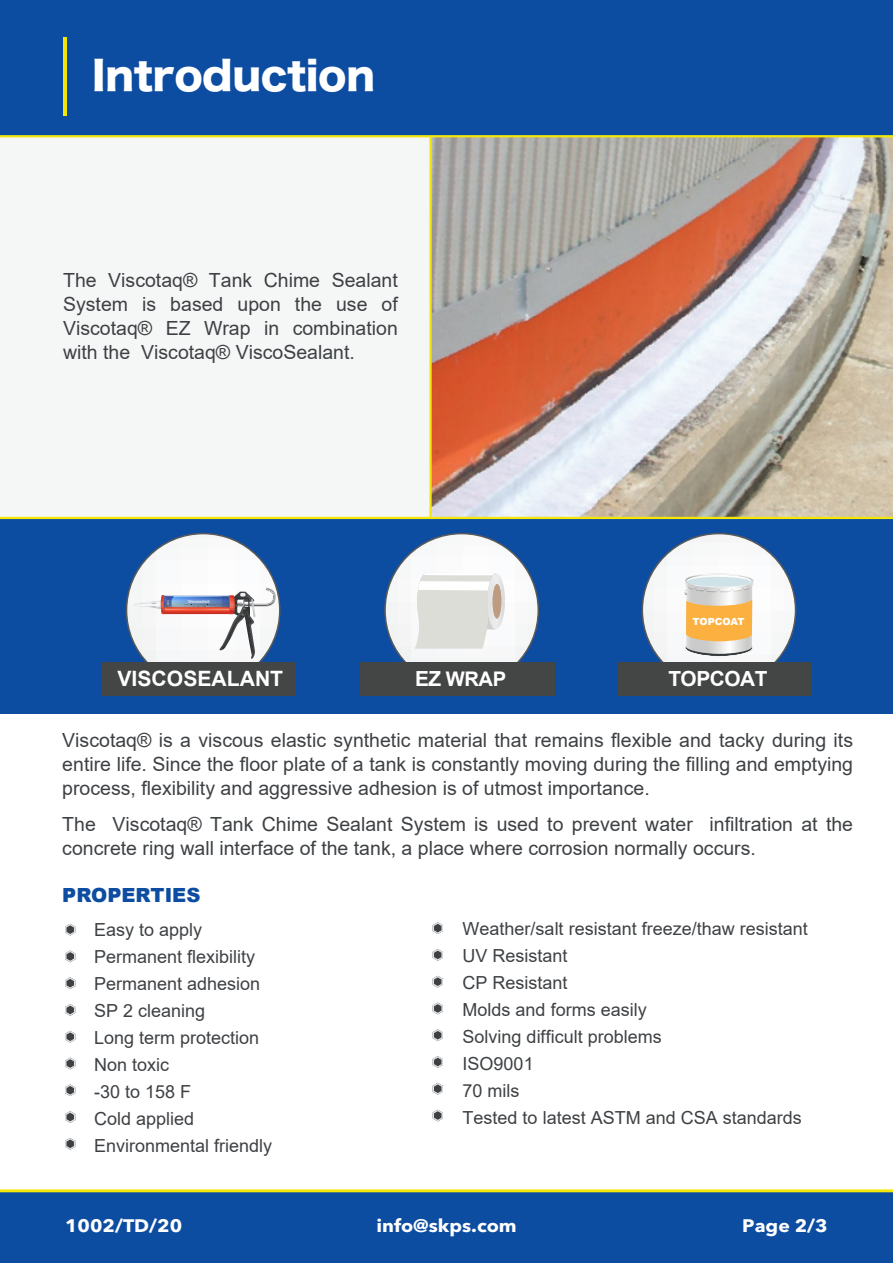
<style>
.page{position:relative;width:893px;height:1263px;background:#fff}
.page>*{position:absolute;margin:0;border:0;box-sizing:border-box;transform-origin:0 0}
.t1{font:39px "Hira Kaku Std W8";color:#fff}
.t2{font:700 21.15px "Arial";color:#fff}
.t3{font:700 20.85px "Arial";letter-spacing:-.02em;color:#fff}
.t4{font:700 20.1px "Arial";color:#fff}
.t5{font:19.5px/24px "Arial";color:#3e4144;text-align:justify}
.t6{font:900 19.5px "Arial";color:#0d4da1}
.t7{font:18px/27px "Arial";color:#3e4144}
.t8{font:700 18px "Avenir Next LT Pro";color:#fff;scale:1.07 1}
.t9{font:900 9.75px "Arial";letter-spacing:-.005em;color:#fff}
.t10{font:700 4.05px "Arial";color:#fff;scale:.86 1}
.s1{font-size:20.85px}
</style>
<div class="page">
<div style="left:0;top:102px;width:466px;height:469px;background:#f5f7f7"></div>
<img style="left:432px;top:137px;width:461px;height:380px">
<div style="left:0;top:518px;width:893px;height:221px;background:#0d4da1"></div>
<div style="left:0;top:714px;width:893px;height:549px;background:#fff"></div>
<svg style="left:65px;top:924px;width:10px;height:11px"></svg>
<svg style="left:65px;top:950px;width:10px;height:12px"></svg>
<svg style="left:65px;top:977px;width:10px;height:12px"></svg>
<svg style="left:65px;top:1004px;width:10px;height:12px"></svg>
<svg style="left:65px;top:1031px;width:10px;height:12px"></svg>
<svg style="left:65px;top:1057px;width:10px;height:12px"></svg>
<svg style="left:65px;top:1084px;width:10px;height:12px"></svg>
<svg style="left:65px;top:1111px;width:10px;height:12px"></svg>
<svg style="left:65px;top:1138px;width:10px;height:12px"></svg>
<svg style="left:433px;top:922px;width:10px;height:12px"></svg>
<svg style="left:433px;top:949px;width:10px;height:12px"></svg>
<svg style="left:433px;top:976px;width:10px;height:11px"></svg>
<svg style="left:433px;top:1002px;width:10px;height:12px"></svg>
<svg style="left:433px;top:1029px;width:10px;height:12px"></svg>
<svg style="left:433px;top:1056px;width:10px;height:12px"></svg>
<svg style="left:433px;top:1083px;width:10px;height:12px"></svg>
<svg style="left:433px;top:1109px;width:10px;height:12px"></svg>
<div style="left:127px;top:534px;width:153px;height:153px;background:#f9fafb;border-radius:77px"></div>
<svg style="left:134px;top:588px;width:142px;height:71px"></svg>
<div style="left:101px;top:662px;width:195px;height:34px;background:#444545"></div>
<div style="left:385px;top:534px;width:153px;height:153px;background:#f8f8f9;border-radius:77px"></div>
<svg style="left:415px;top:573px;width:90px;height:76px"></svg>
<div style="left:360px;top:662px;width:194px;height:34px;background:#444545"></div>
<div style="left:0;top:0;width:893px;height:137px;background:#0d4da1"></div>
<hr style="left:63px;top:37px;width:4px;height:79px;background:#f4e609">
<hr style="left:0;top:517px;width:893px;height:2px;background:#f4e609">
<hr style="left:429px;top:137px;width:3px;height:381px;background:#f4e609">
<div style="left:642px;top:534px;width:153px;height:153px;background:#f8f8f9;border-radius:77px"></div>
<div style="left:617px;top:662px;width:194px;height:34px;background:#444545"></div>
<div style="left:685px;top:639px;width:67px;height:17px;background:#e9eced;border-radius:50%"></div>
<div style="left:686px;top:639px;width:66px;height:17px;background:#b6b9ba;border-radius:50%"></div>
<svg style="left:686px;top:639px;width:65px;height:17px"></svg>
<div style="left:686px;top:639px;width:65px;height:16px;background:#33393a;border-radius:50%"></div>
<svg style="left:685px;top:573px;width:68px;height:81px"></svg>
<div style="left:687px;top:577px;width:64px;height:10px;background:#cfe2e7;border-radius:50%"></div>
<div style="left:0;top:1190px;width:893px;height:73px;background:#0d4da1"></div>
<svg style="left:0;top:1189px;width:893px;height:4px;background:#cdce3a"></svg>
<hr style="left:0;top:135px;width:893px;height:2px;background:#f4e609">
<h1 class="t1" style="left:92px;top:54px;width:284px">Introduction</h1>
<p class="t5" style="left:63px;top:268px;width:336px">The Viscotaq® Tank Chime Sealant System is based upon the use of Viscotaq® EZ Wrap in combination with the Viscotaq® ViscoSealant.</p>
<p class="t10" style="left:188px;top:599px;width:26px">Viscosealant</p>
<p class="t2" style="left:118px;top:664px;width:167px">VISCOSEALANT</p>
<p class="t4" style="left:415px;top:665px;width:93px"><span class="s1">EZ</span> WRAP</p>
<p class="t9" style="left:693px;top:614px;width:54px">TOPCOAT</p>
<p class="t3" style="left:668px;top:664px;width:101px">TOPCOAT</p>
<p class="t5" style="left:62px;top:728px;width:792px">Viscotaq® is a viscous elastic synthetic material that remains flexible and tacky during its entire life. Since the floor plate of a tank is constantly moving during the filling and emptying process, flexibility and aggressive adhesion is of utmost importance.</p>
<p class="t5" style="left:62px;top:812px;width:792px">The Viscotaq® Tank Chime Sealant System is used to prevent water infiltration at the concrete ring wall interface of the tank, a place where corrosion normally occurs.</p>
<p class="t6" style="left:62px;top:881px;width:140px">PROPERTIES</p>
<p class="t7" style="left:94px;top:916px;width:180px">Easy to apply<br>Permanent flexibility<br>Permanent adhesion<br>SP 2 cleaning<br>Long term protection<br>Non toxic<br>-30 to 158 F<br>Cold applied<br>Environmental friendly</p>
<p class="t7" style="left:463px;top:915px;width:347px">Weather/salt resistant freeze/thaw resistant<br>UV Resistant<br>CP Resistant<br>Molds and forms easily<br>Solving difficult problems<br>ISO9001<br>70 mils<br>Tested to latest ASTM and CSA standards</p>
<p class="t8" style="left:65px;top:1215px;width:111px">1002/TD/20</p>
<p class="t8" style="left:376px;top:1215px;width:133px">info@skps.com</p>
<p class="t8" style="left:742px;top:1215px;width:81px">Page 2/3</p>
</div>
